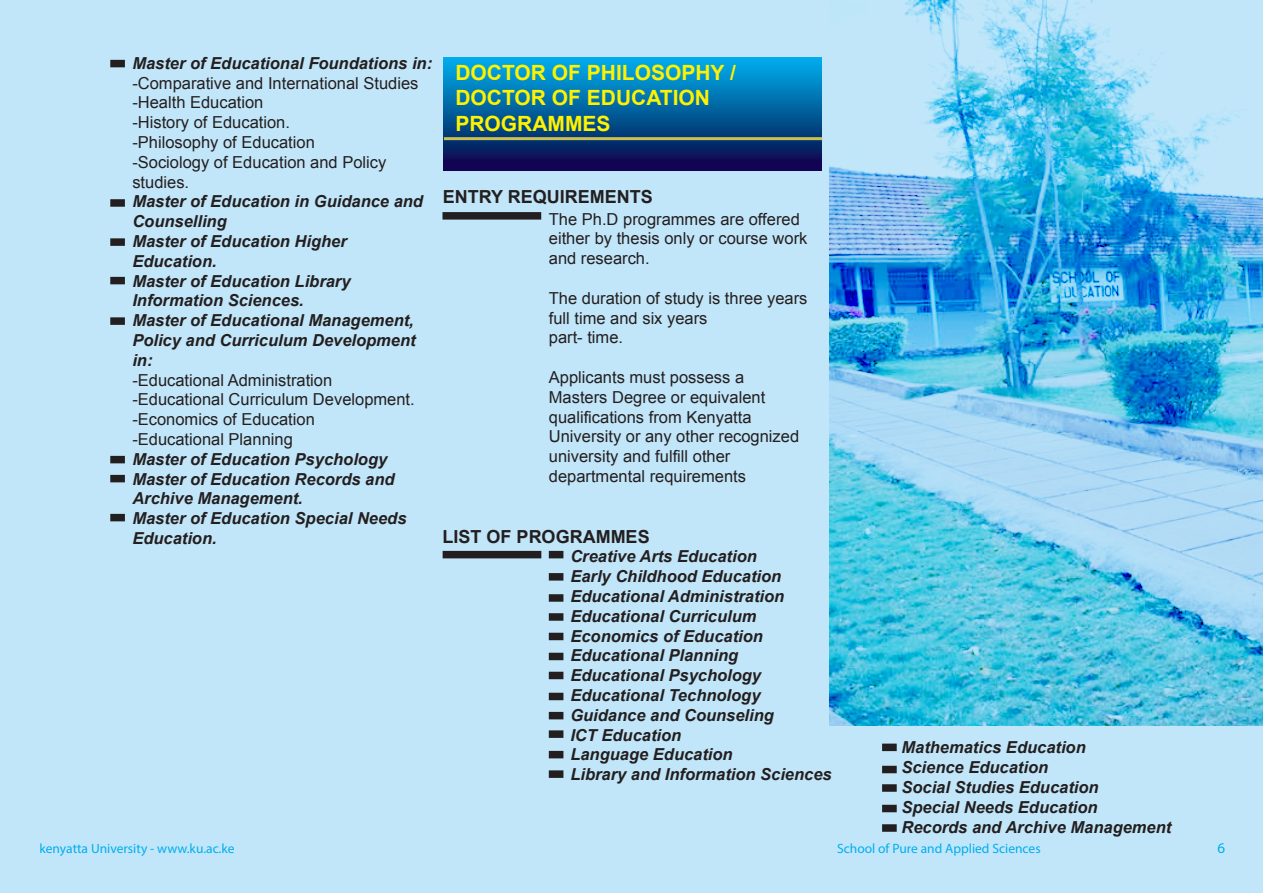
<style>
.page{position:relative;width:1263px;height:893px;background:#c2e6f9}
.page>*{position:absolute;margin:0;border:0;box-sizing:border-box;transform-origin:0 0}
.t1{font:700 21px/25.2px "Arial";color:#fff200}
.t2{font:700 18px "Arial";color:#231f20}
.t3{font:italic 700 16.5px/19.8px "Arial";color:#231f20}
.t4{font:16.5px/19.8px "Arial";color:#231f20}
.t5{font:15px "Myriad Pro";color:#00aeef}
.t6{font:13.5px "Myriad Pro";color:#00aeef}
</style>
<div class="page">
<div style="left:110px;top:60px;width:15px;height:7px;background:#231f20"></div>
<div style="left:110px;top:238px;width:15px;height:8px;background:#231f20"></div>
<div style="left:110px;top:277px;width:15px;height:7px;background:#231f20"></div>
<div style="left:110px;top:317px;width:15px;height:8px;background:#231f20"></div>
<div style="left:110px;top:199px;width:15px;height:8px;background:#231f20"></div>
<div style="left:110px;top:456px;width:15px;height:7px;background:#231f20"></div>
<div style="left:110px;top:475px;width:15px;height:7px;background:#231f20"></div>
<div style="left:110px;top:514px;width:15px;height:7px;background:#231f20"></div>
<div style="left:444px;top:57px;width:378px;height:113px;background:linear-gradient(to bottom,#00b3ee,#0a0045)"></div>
<hr style="left:444px;top:137px;width:378px;height:3px;background:#ccc04e">
<div style="left:442px;top:212px;width:99px;height:8px;background:#231f20"></div>
<div style="left:443px;top:551px;width:98px;height:7px;background:#231f20"></div>
<div style="left:549px;top:551px;width:14px;height:7px;background:#231f20"></div>
<div style="left:549px;top:594px;width:14px;height:8px;background:#231f20"></div>
<div style="left:549px;top:613px;width:14px;height:8px;background:#231f20"></div>
<div style="left:549px;top:633px;width:14px;height:7px;background:#231f20"></div>
<div style="left:549px;top:573px;width:14px;height:8px;background:#231f20"></div>
<div style="left:549px;top:653px;width:14px;height:7px;background:#231f20"></div>
<div style="left:549px;top:672px;width:14px;height:7px;background:#231f20"></div>
<div style="left:549px;top:693px;width:14px;height:7px;background:#231f20"></div>
<div style="left:549px;top:712px;width:14px;height:7px;background:#231f20"></div>
<div style="left:549px;top:730px;width:14px;height:8px;background:#231f20"></div>
<div style="left:549px;top:751px;width:14px;height:7px;background:#231f20"></div>
<div style="left:549px;top:770px;width:14px;height:8px;background:#231f20"></div>
<div style="left:882px;top:744px;width:15px;height:7px;background:#231f20"></div>
<div style="left:882px;top:766px;width:15px;height:7px;background:#231f20"></div>
<div style="left:882px;top:784px;width:15px;height:8px;background:#231f20"></div>
<div style="left:882px;top:805px;width:15px;height:7px;background:#231f20"></div>
<div style="left:882px;top:824px;width:15px;height:8px;background:#231f20"></div>
<img style="left:829px;top:0;width:434px;height:726px">
<p class="t3" style="left:132px;top:54px;width:301px">Master of Educational Foundations in:</p>
<p class="t4" style="left:132px;top:73px;width:288px">-Comparative and International Studies -Health Education<br>-History of Education.<br>-Philosophy of Education<br>-Sociology of Education and Policy studies.</p>
<p class="t3" style="left:132px;top:192px;width:292px">Master of Education in Guidance and<br>Counselling<br>Master of Education Higher<br>Education.<br>Master of Education Library<br>Information Sciences.<br>Master of Educational Management,<br>Policy and Curriculum Development in:</p>
<p class="t4" style="left:132px;top:370px;width:284px">-Educational Administration -Educational Curriculum Development. -Economics of Education<br>-Educational Planning</p>
<p class="t3" style="left:132px;top:450px;width:276px">Master of Education Psychology<br>Master of Education Records and<br>Archive Management.<br>Master of Education Special Needs<br>Education.</p>
<p class="t6" style="left:40px;top:841px;width:196px">kenyatta University - www.ku.ac.ke</p>
<p class="t1" style="left:455px;top:61px;width:282px">DOCTOR OF PHILOSOPHY /<br>DOCTOR OF EDUCATION<br>PROGRAMMES</p>
<p class="t2" style="left:443px;top:185px;width:212px">ENTRY REQUIREMENTS</p>
<p class="t4" style="left:549px;top:209px;width:260px">The Ph.D programmes are offered either by thesis only or course work and research.</p>
<p class="t4" style="left:549px;top:288px;width:260px">The duration of study is three years full time and six years<br>part- time.</p>
<p class="t4" style="left:549px;top:368px;width:252px">Applicants must possess a<br>Masters Degree or equivalent qualifications from Kenyatta<br>University or any other recognized university and fulfill other departmental requirements</p>
<p class="t2" style="left:443px;top:525px;width:209px">LIST OF PROGRAMMES</p>
<p class="t3" style="left:570px;top:547px;width:263px">Creative Arts Education<br>Early Childhood Education<br>Educational Administration<br>Educational Curriculum<br>Economics of Education<br>Educational Planning<br>Educational Psychology<br>Educational Technology<br>Guidance and Counseling<br>ICT Education<br>Language Education<br>Library and Information Sciences</p>
<p class="t3" style="left:901px;top:738px;width:271px">Mathematics Education<br>Science Education<br>Social Studies Education<br>Special Needs Education<br>Records and Archive Management</p>
<p class="t6" style="left:837px;top:841px;width:205px">School of Pure and Applied Sciences</p>
<p class="t5" style="left:1217px;top:839px;width:9px">6</p>
</div>
